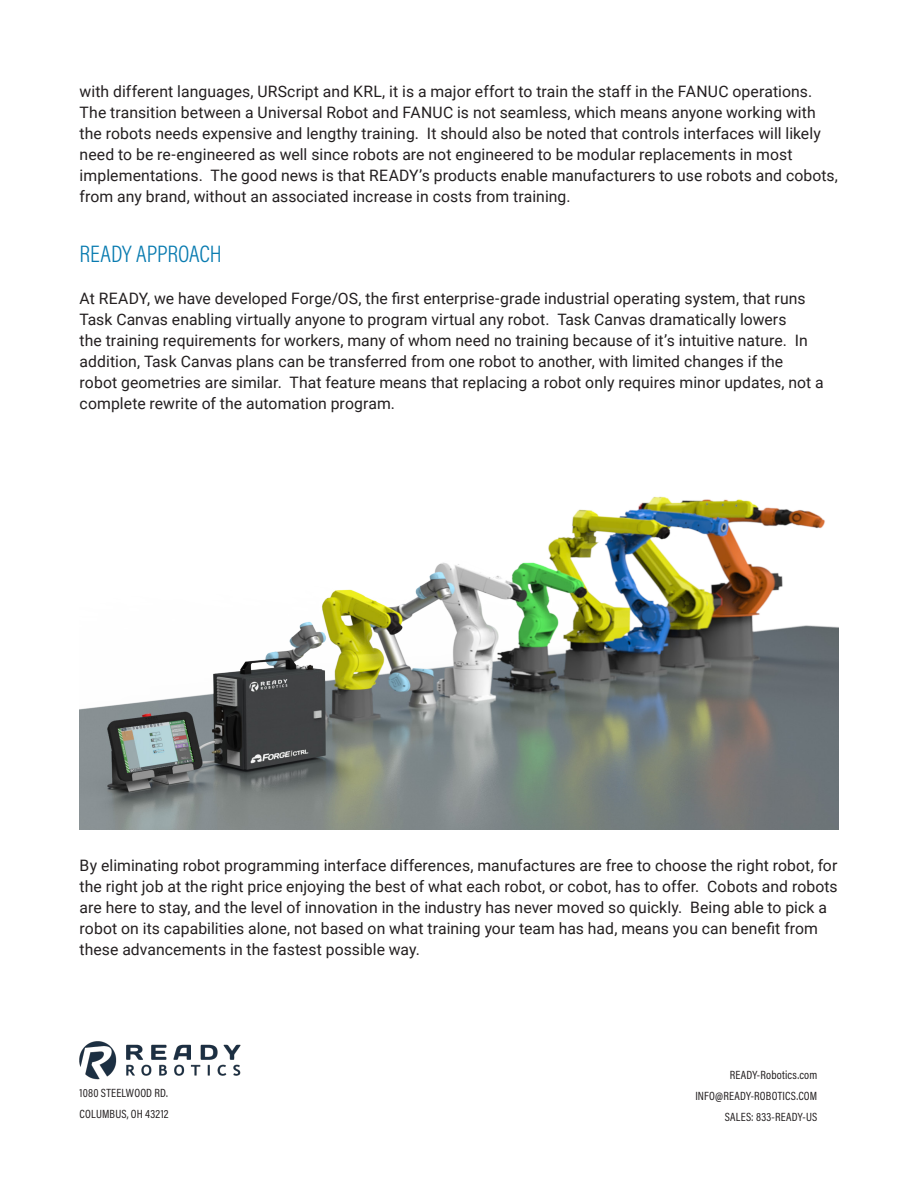
<style>
.page{position:relative;width:918px;height:1188px;background:#fff}
.page>*{position:absolute;margin:0;border:0;box-sizing:border-box;transform-origin:0 0}
.Sub_Title_Style_Blue{font:300 24px "Acumin Pro Cond";letter-spacing:-.005em;color:#087bb0}
.Copy_Style_-_sans{font:15.75px/21px "Roboto";letter-spacing:.005em;color:#231f20}
.Copy_Style_-_sans-2{font:12px "Acumin Pro Cond";letter-spacing:.015em;color:#231f20}
</style>
<div class="page">
<img style="left:79px;top:1041px;width:162px;height:39px">
<img style="left:80px;top:496px;width:758px;height:333px">
<p class="Copy_Style_-_sans" style="left:80px;top:81px;width:760px">with different languages, URScript and KRL, it is a major effort to train the staff in the FANUC operations.<br>The transition between a Universal Robot and FANUC is not seamless, which means anyone working with the robots needs expensive and lengthy training. It should also be noted that controls interfaces will likely need to be re-engineered as well since robots are not engineered to be modular replacements in most implementations. The good news is that READY’s products enable manufacturers to use robots and cobots, from any brand, without an associated increase in costs from training.</p>
<p class="Sub_Title_Style_Blue" style="left:80px;top:239px;width:143px">READY APPROACH</p>
<p class="Copy_Style_-_sans" style="left:80px;top:288px;width:746px">At READY, we have developed Forge/OS, the first enterprise-grade industrial operating system, that runs Task Canvas enabling virtually anyone to program virtual any robot. Task Canvas dramatically lowers<br>the training requirements for workers, many of whom need no training because of it’s intuitive nature. In addition, Task Canvas plans can be transferred from one robot to another, with limited changes if the robot geometries are similar. That feature means that replacing a robot only requires minor updates, not a complete rewrite of the automation program.</p>
<p class="Copy_Style_-_sans" style="left:80px;top:855px;width:760px">By eliminating robot programming interface differences, manufactures are free to choose the right robot, for the right job at the right price enjoying the best of what each robot, or cobot, has to offer. Cobots and robots are here to stay, and the level of innovation in the industry has never moved so quickly. Being able to pick a robot on its capabilities alone, not based on what training your team has had, means you can benefit from these advancements in the fastest possible way.</p>
<p class="Copy_Style_-_sans-2" style="left:80px;top:1086px;width:90px">1080 STEELWOOD RD.</p>
<p class="Copy_Style_-_sans-2" style="left:80px;top:1107px;width:90px">COLUMBUS, OH 43212</p>
<p class="Copy_Style_-_sans-2" style="left:730px;top:1067px;width:89px">READY-Robotics.com</p>
<p class="Copy_Style_-_sans-2" style="left:695px;top:1088px;width:123px">INFO@READY-ROBOTICS.COM</p>
<p class="Copy_Style_-_sans-2" style="left:725px;top:1109px;width:94px">SALES: 833-READY-US</p>
</div>
